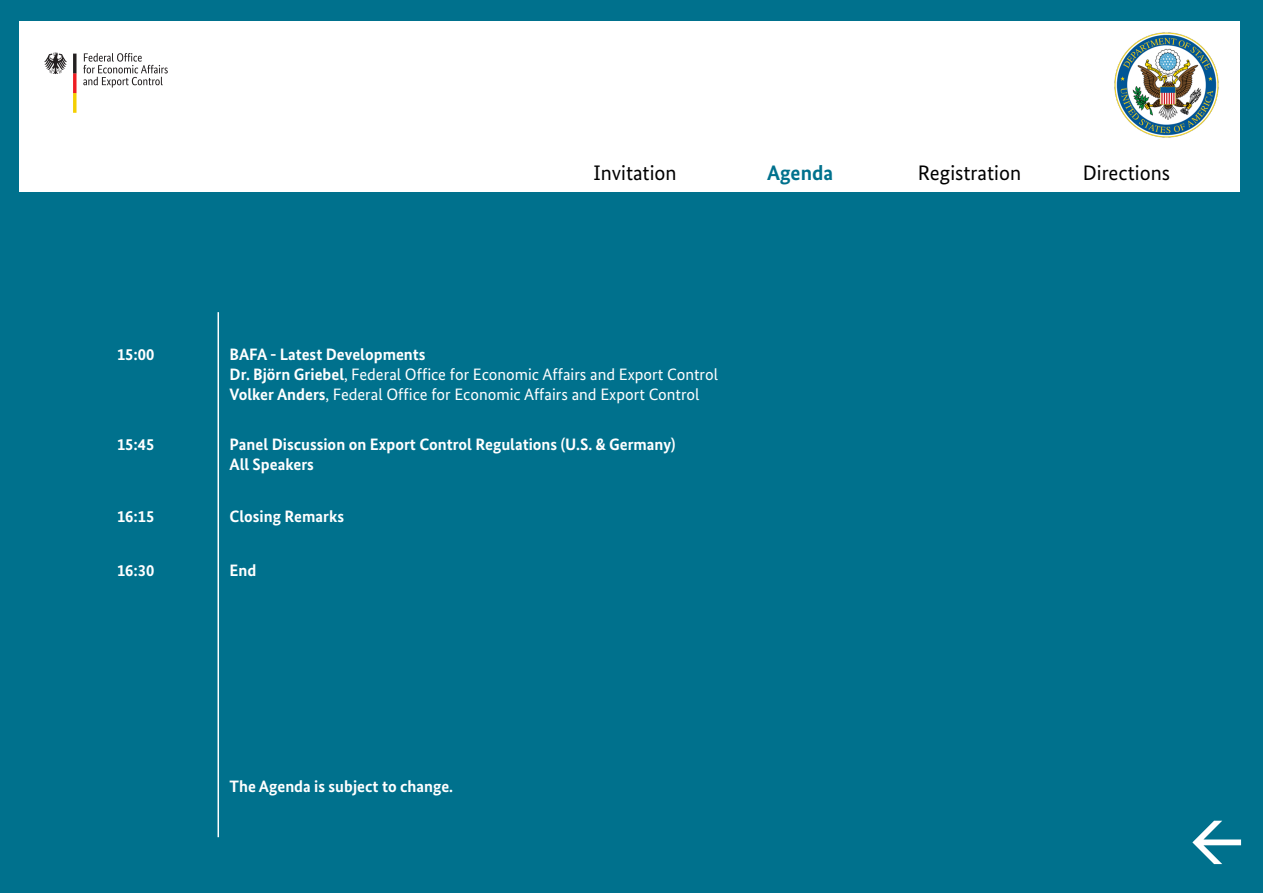
<style>
.page{position:relative;width:1263px;height:893px;background:#00718d}
.page>*{position:absolute;margin:0;border:0;box-sizing:border-box;transform-origin:0 0}
.Inhaltsverzeichnis{font:21px "Bundes Sans";color:#000}
.Inhaltsverzeichnis-2{font:700 21px "Bundes Sans";color:#00718d}
.Programmpunkt{font:16.5px/19.8px "Bundes Sans";color:#fff}
.Programmpunkt-2{font:700 16.5px/19.8px "Bundes Sans";color:#fff}
.s1{font-weight:700}
</style>
<div class="page">
<div style="left:19px;top:21px;width:1221px;height:170px;background:#fff"></div>
<svg style="left:83px;top:53px;width:85px;height:35px"></svg>
<svg style="left:44px;top:53px;width:23px;height:21px"></svg>
<svg style="left:73px;top:54px;width:4px;height:59px"></svg>
<hr style="left:218px;top:312px;width:1px;height:525px;background:#fff">
<p class="Inhaltsverzeichnis" style="left:594px;top:160px;width:84px">Invitation</p>
<p class="Inhaltsverzeichnis-2" style="left:767px;top:160px;width:68px">Agenda</p>
<p class="Inhaltsverzeichnis" style="left:918px;top:160px;width:105px">Registration</p>
<p class="Inhaltsverzeichnis" style="left:1083px;top:160px;width:89px">Directions</p>
<h2 class="Programmpunkt-2" style="left:117px;top:344px;width:39px">15:00</h2>
<h2 class="Programmpunkt" style="left:229px;top:344px;width:490px"><span class="s1">BAFA - Latest Developments<br>Dr. Björn Griebel</span>, Federal Office for Economic Affairs and Export Control<br><span class="s1">Volker Anders</span>, Federal Office for Economic Affairs and Export Control</h2>
<h2 class="Programmpunkt-2" style="left:117px;top:434px;width:39px">15:45</h2>
<h2 class="Programmpunkt-2" style="left:229px;top:434px;width:447px">Panel Discussion on Export Control Regulations (U.S. &amp; Germany)<br>All Speakers</h2>
<h2 class="Programmpunkt-2" style="left:117px;top:506px;width:39px">16:15</h2>
<h2 class="Programmpunkt-2" style="left:229px;top:506px;width:116px">Closing Remarks</h2>
<h2 class="Programmpunkt-2" style="left:117px;top:560px;width:39px">16:30</h2>
<h2 class="Programmpunkt-2" style="left:229px;top:560px;width:28px">End</h2>
<h2 class="Programmpunkt-2" style="left:229px;top:776px;width:225px">The Agenda is subject to change.</h2>
</div>
